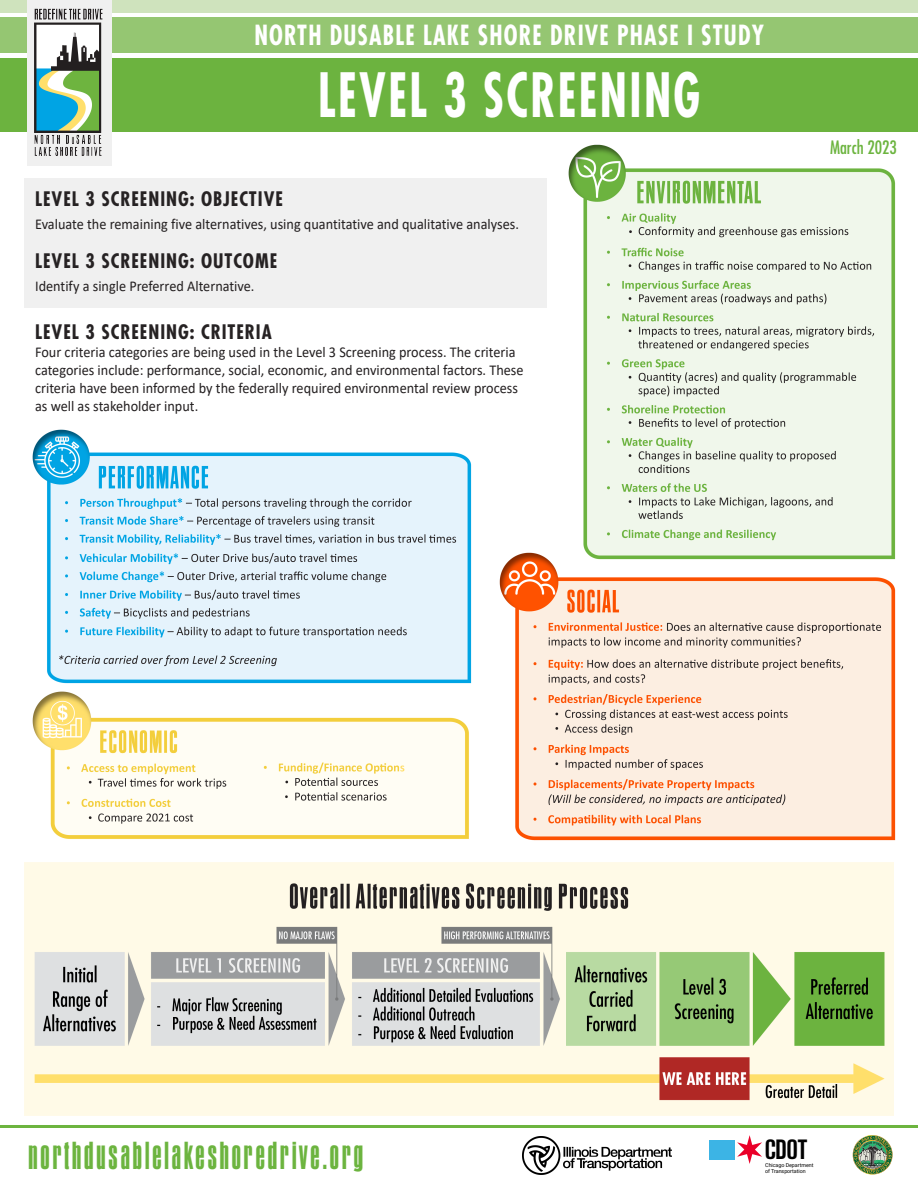
<style>
.page{position:relative;width:918px;height:1188px;background:#fff}
.page>*{position:absolute;margin:0;border:0;box-sizing:border-box;transform-origin:0 0}
.t1{font:700 condensed 59.4px "Futura Std";letter-spacing:.05em;color:#fff;scale:.8 1}
.t2{font:30px "OPTI Aurora Condensed";letter-spacing:.05em;color:#6cb43f}
.t3{font:700 condensed 27px "Futura Std";letter-spacing:.05em;color:#fff;scale:.88 1}
.t4{font:800 24.45px "Big Shoulders Display";color:#000}
.t5{font:700 condensed 19.5px "Futura Std";letter-spacing:.05em;color:#262223}
.t6{font:condensed 18px "Futura Std";color:#6cb43f}
.t7{font:15px/18px "Calibri";color:#231f20;scale:.95 1}
.t8{font:5.4px "Roboto";letter-spacing:-.01em;color:#000}
</style>
<div class="page">
<img style="left:32px;top:691px;width:437px;height:148px">
<img style="left:25px;top:863px;width:869px;height:252px">
<div style="left:25px;top:178px;width:522px;height:129px;background:#f0f0f0"></div>
<div style="left:0;top:17px;width:918px;height:35px;background:#95c672"></div>
<div style="left:0;top:58px;width:918px;height:74px;background:#6cb33f"></div>
<div style="left:0;top:0;width:918px;height:13px;background:#cfe3bd"></div>
<hr style="left:0;top:1125px;width:918px;height:3px;background:#6cb43f">
<img style="left:522px;top:1136px;width:150px;height:38px">
<svg style="left:737px;top:1135px;width:25px;height:29px"></svg>
<div style="left:710px;top:1140px;width:25px;height:19px;background:#3cb4e5"></div>
<svg style="left:852px;top:1135px;width:41px;height:39px"></svg>
<div style="left:27px;top:0;width:84px;height:165px;background:#f0f0f0"></div>
<img style="left:34px;top:9px;width:69px;height:147px">
<img style="left:568px;top:144px;width:328px;height:401px">
<img style="left:32px;top:429px;width:440px;height:255px">
<img style="left:499px;top:545px;width:397px;height:296px">
<p class="t3" style="left:254px;top:18px;width:581px">NORTH DUSABLE LAKE SHORE DRIVE PHASE I STUDY</p>
<p class="t1" style="left:318px;top:58px;width:479px">LEVEL 3 SCREENING</p>
<p class="t5" style="left:35px;top:187px;width:249px">LEVEL 3 SCREENING: OBJECTIVE</p>
<p class="t7" style="left:35px;top:215px;width:511px">Evaluate the remaining five alternatives, using quantitative and qualitative analyses.</p>
<p class="t5" style="left:35px;top:249px;width:244px">LEVEL 3 SCREENING: OUTCOME</p>
<p class="t7" style="left:35px;top:276px;width:233px">Identify a single Preferred Alternative.</p>
<p class="t5" style="left:35px;top:320px;width:238px">LEVEL 3 SCREENING: CRITERIA</p>
<p class="t7" style="left:35px;top:343px;width:516px">Four criteria categories are being used in the Level 3 Screening process. The criteria categories include: performance, social, economic, and environmental factors. These criteria have been informed by the federally required environmental review process as well as stakeholder input.</p>
<p class="t6" style="left:830px;top:137px;width:69px">March 2023</p>
<p class="t2" style="left:28px;top:1131px;width:338px">northdusablelakeshoredrive.org</p>
<h3 class="t4" style="left:765px;top:1133px;width:45px">CDOT</h3>
<p class="t8" style="left:765px;top:1161px;width:50px">Chicago Department</p>
<p class="t8" style="left:765px;top:1167px;width:42px">of Transportation</p>
</div>
